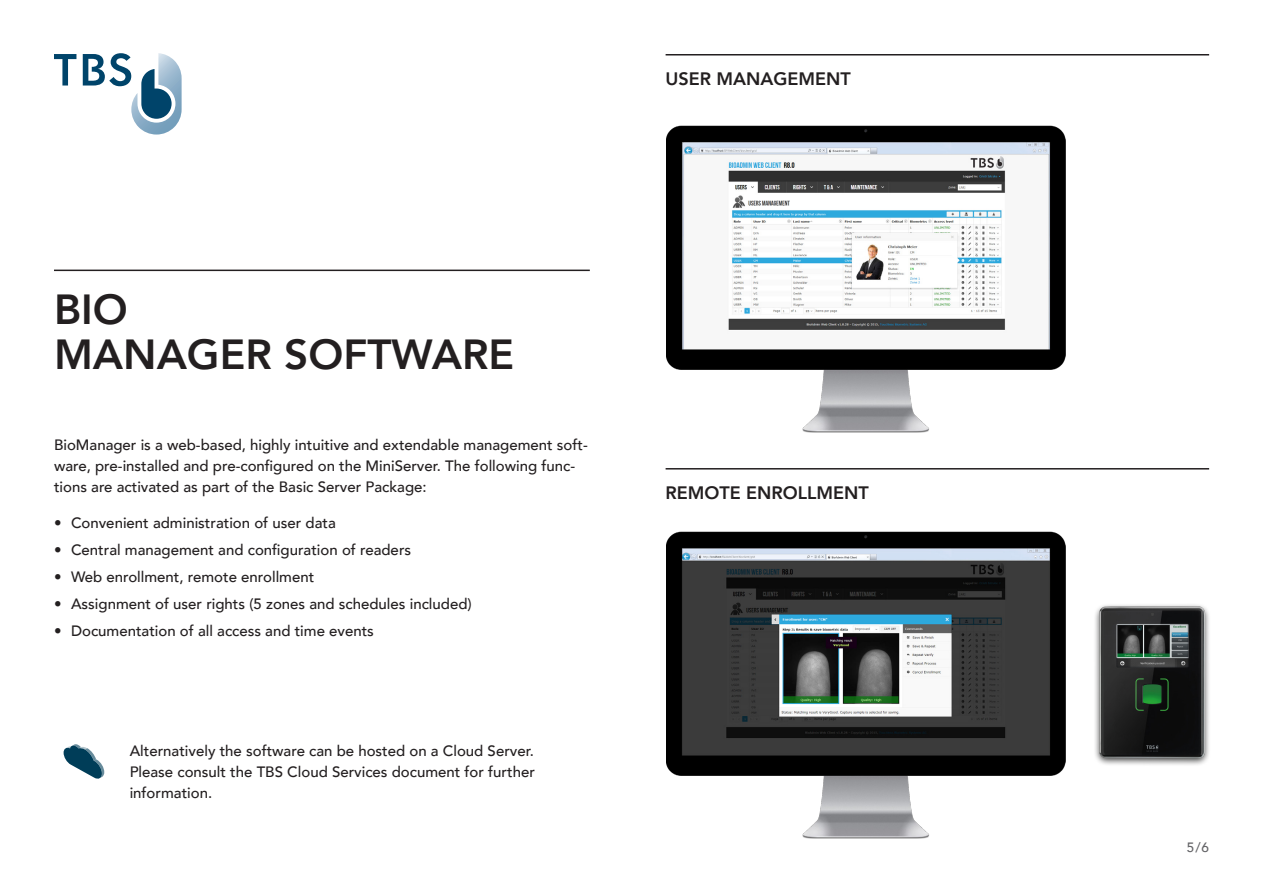
<style>
.page{position:relative;width:1263px;height:893px;background:#fff}
.page>*{position:absolute;margin:0;border:0;box-sizing:border-box;transform-origin:0 0}
.t1{font:800 42px/45px "Avenir";color:#231f20}
.Small_Title{font:800 18px "Avenir";color:#231f20}
.Text_q{font:500 15px/21px "Avenir";color:#231f20}
.t2{font:500 13.5px "Avenir";color:#636366}
</style>
<div class="page">
<svg style="left:54px;top:53px;width:128px;height:82px"></svg>
<hr style="left:54px;top:270px;width:536px;height:1px;background:#231f20">
<img style="left:666px;top:126px;width:400px;height:307px">
<img style="left:666px;top:532px;width:400px;height:307px">
<hr style="left:666px;top:54px;width:543px;height:2px;background:#231f20">
<hr style="left:666px;top:468px;width:543px;height:2px;background:#231f20">
<img style="left:1095px;top:604px;width:114px;height:161px">
<svg style="left:64px;top:744px;width:40px;height:35px"></svg>
<p class="Small_Title" style="left:666px;top:64px;width:187px">USER MANAGEMENT</p>
<p class="t1" style="left:54px;top:287px;width:462px">BIO<br>MANAGER SOFTWARE</p>
<p class="Text_q" style="left:54px;top:433px;width:535px">BioManager is a web-based, highly intuitive and extendable management soft&shy;ware, pre-installed and pre-configured on the MiniServer. The following func&shy;tions are activated as part of the Basic Server Package:</p>
<p class="Text_q" style="left:54px;top:511px;width:283px">• Convenient administration of user data</p>
<p class="Text_q" style="left:54px;top:538px;width:359px">• Central management and configuration of readers</p>
<p class="Text_q" style="left:54px;top:565px;width:262px">• Web enrollment, remote enrollment</p>
<p class="Text_q" style="left:54px;top:592px;width:419px">• Assignment of user rights (5 zones and schedules included)</p>
<p class="Text_q" style="left:54px;top:619px;width:321px">• Documentation of all access and time events</p>
<p class="Text_q" style="left:130px;top:739px;width:407px;text-align:justify">Alternatively the software can be hosted on a Cloud Server.<br>Please consult the TBS Cloud Services document for further information.</p>
<p class="Small_Title" style="left:666px;top:478px;width:205px">REMOTE ENROLLMENT</p>
<p class="t2" style="left:1187px;top:836px;width:24px">5/6</p>
</div>
